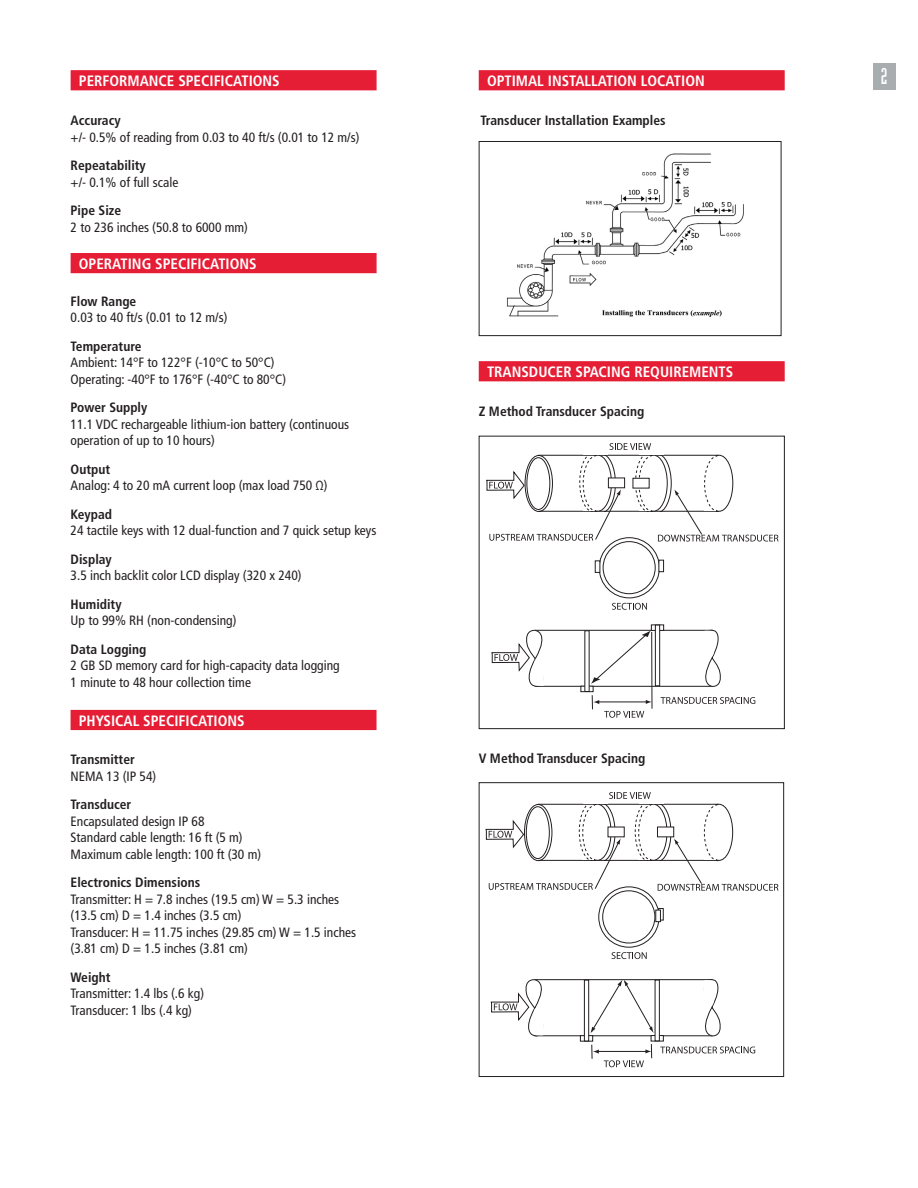
<style>
.page{position:relative;width:918px;height:1188px;background:#fff}
.page>*{position:absolute;margin:0;border:0;box-sizing:border-box;transform-origin:0 0}
.t1{font:22.5px "Industria Com Solid";color:#fff}
.t2{font:700 condensed 15px "Frutiger LT Std";color:#fff}
.t3{font:condensed 13.5px/16.5px "Frutiger LT Std";color:#231f20}
.t4{font:700 condensed 13.5px "Frutiger LT Std";color:#231f20}
</style>
<div class="page">
<img style="left:506px;top:153px;width:238px;height:164px">
<div style="left:479px;top:141px;width:302px;height:195px;border:1px solid #231f20"></div>
<div style="left:71px;top:70px;width:306px;height:20px;background:#e51d35;border:2px solid #e51d35"></div>
<div style="left:71px;top:253px;width:306px;height:20px;background:#e51d35"></div>
<div style="left:71px;top:710px;width:306px;height:20px;background:#e51d35"></div>
<svg style="left:599px;top:538px;width:60px;height:60px"></svg>
<div style="left:603px;top:542px;width:52px;height:52px;background:#fff;border-radius:50%"></div>
<div style="left:603px;top:541px;width:53px;height:53px;border:1px solid #231f20;border-radius:50%"></div>
<svg style="left:658px;top:560px;width:6px;height:12px"></svg>
<svg style="left:595px;top:560px;width:5px;height:13px"></svg>
<div style="left:535px;top:630px;width:178px;height:57px;border:1px solid #231f20"></div>
<svg style="left:580px;top:686px;width:14px;height:6px"></svg>
<svg style="left:584px;top:630px;width:6px;height:62px"></svg>
<svg style="left:651px;top:624px;width:13px;height:7px"></svg>
<svg style="left:655px;top:625px;width:5px;height:61px"></svg>
<svg style="left:591px;top:630px;width:60px;height:54px"></svg>
<svg style="left:491px;top:629px;width:60px;height:58px"></svg>
<svg style="left:697px;top:629px;width:24px;height:58px"></svg>
<svg style="left:612px;top:603px;width:35px;height:7px"></svg>
<svg style="left:486px;top:443px;width:293px;height:99px"></svg>
<svg style="left:661px;top:697px;width:94px;height:7px"></svg>
<svg style="left:592px;top:695px;width:59px;height:23px"></svg>
<hr style="left:651px;top:632px;width:1px;height:77px;background:#231f20">
<div style="left:479px;top:436px;width:306px;height:293px;border:1px solid #231f20"></div>
<svg style="left:599px;top:887px;width:60px;height:60px"></svg>
<div style="left:603px;top:891px;width:52px;height:52px;background:#fff;border-radius:50%"></div>
<div style="left:602px;top:890px;width:53px;height:53px;border:1px solid #231f20;border-radius:50%"></div>
<svg style="left:658px;top:908px;width:6px;height:13px"></svg>
<svg style="left:655px;top:910px;width:6px;height:12px"></svg>
<div style="left:534px;top:979px;width:179px;height:57px;border:1px solid #231f20"></div>
<svg style="left:580px;top:1035px;width:13px;height:7px"></svg>
<svg style="left:584px;top:980px;width:5px;height:61px"></svg>
<svg style="left:651px;top:1035px;width:13px;height:6px"></svg>
<svg style="left:655px;top:980px;width:5px;height:61px"></svg>
<svg style="left:590px;top:979px;width:64px;height:54px"></svg>
<svg style="left:490px;top:979px;width:61px;height:58px"></svg>
<svg style="left:696px;top:979px;width:25px;height:58px"></svg>
<svg style="left:612px;top:952px;width:35px;height:7px"></svg>
<svg style="left:485px;top:792px;width:293px;height:99px"></svg>
<svg style="left:660px;top:1047px;width:95px;height:6px"></svg>
<svg style="left:591px;top:1044px;width:61px;height:23px"></svg>
<div style="left:479px;top:782px;width:305px;height:295px;border:1px solid #231f20"></div>
<div style="left:479px;top:361px;width:306px;height:20px;background:#e51d35;border:2px solid #e51d35"></div>
<div style="left:873px;top:63px;width:23px;height:27px;background:#a8aeb0"></div>
<div style="left:479px;top:70px;width:306px;height:20px;background:#e51d35;border:2px solid #e51d35"></div>
<p class="t2" style="left:79px;top:72px;width:18px">Performance</p>
<p class="t2" style="left:178px;top:72px;width:16px">Specifications</p>
<p class="t4" style="left:71px;top:113px;width:52px">Accuracy</p>
<p class="t3" style="left:71px;top:129px;width:290px">+/- 0.5% of reading from 0.03 to 40 ft/s (0.01 to 12 m/s)</p>
<p class="t4" style="left:71px;top:158px;width:77px">Repeatability</p>
<p class="t3" style="left:71px;top:174px;width:109px">+/- 0.1% of full scale</p>
<p class="t4" style="left:71px;top:203px;width:52px">Pipe Size</p>
<p class="t3" style="left:71px;top:219px;width:179px">2 to 236 inches (50.8 to 6000 mm)</p>
<p class="t2" style="left:79px;top:255px;width:18px">Operatin</p>
<p class="t2" style="left:142px;top:255px;width:30px">g Specifications</p>
<p class="t4" style="left:71px;top:293px;width:67px">Flow Range</p>
<p class="t3" style="left:71px;top:310px;width:158px">0.03 to 40 ft/s (0.01 to 12 m/s)</p>
<p class="t4" style="left:71px;top:338px;width:73px">Temperature</p>
<p class="t3" style="left:71px;top:355px;width:217px">Ambient: 14°F to 122°F (-10°C to 50°C)<br>Operating: -40°F to 176°F (-40°C to 80°C)</p>
<p class="t4" style="left:71px;top:400px;width:78px">Power Supply</p>
<p class="t3" style="left:71px;top:416px;width:280px">11.1 VDC rechargeable lithium-ion battery (continuous operation of up to 10 hours)</p>
<p class="t4" style="left:71px;top:461px;width:41px">Output</p>
<p class="t3" style="left:71px;top:477px;width:259px">Analog: 4 to 20 mA current loop (max load 750 Ω)</p>
<p class="t4" style="left:71px;top:506px;width:43px">Keypad</p>
<p class="t3" style="left:71px;top:522px;width:307px">24 tactile keys with 12 dual-function and 7 quick setup keys</p>
<p class="t4" style="left:71px;top:551px;width:43px">Display</p>
<p class="t3" style="left:71px;top:567px;width:232px">3.5 inch backlit color LCD display (320 x 240)</p>
<p class="t4" style="left:71px;top:596px;width:53px">Humidity</p>
<p class="t3" style="left:71px;top:612px;width:167px">Up to 99% RH (non-condensing)</p>
<p class="t4" style="left:71px;top:641px;width:77px">Data Logging</p>
<p class="t3" style="left:71px;top:657px;width:271px">2 GB SD memory card for high-capacity data logging<br>1 minute to 48 hour collection time</p>
<p class="t2" style="left:79px;top:712px;width:81px">PHYSICAL Specifications</p>
<p class="t4" style="left:71px;top:752px;width:66px">Transmitter</p>
<p class="t3" style="left:71px;top:768px;width:87px">NEMA 13 (IP 54)</p>
<p class="t4" style="left:71px;top:797px;width:62px">Transducer</p>
<p class="t3" style="left:71px;top:813px;width:192px">Encapsulated design IP 68<br>Standard cable length: 16 ft (5 m)<br>Maximum cable length: 100 ft (30 m)</p>
<p class="t4" style="left:71px;top:875px;width:131px">Electronics Dimensions</p>
<p class="t3" style="left:71px;top:891px;width:287px">Transmitter: H = 7.8 inches (19.5 cm) W = 5.3 inches (13.5 cm) D = 1.4 inches (3.5 cm)<br>Transducer: H = 11.75 inches (29.85 cm) W = 1.5 inches (3.81 cm) D = 1.5 inches (3.81 cm)</p>
<p class="t4" style="left:71px;top:969px;width:41px">Weight</p>
<p class="t3" style="left:71px;top:985px;width:135px">Transmitter: 1.4 lbs (.6 kg)<br>Transducer: 1 lbs (.4 kg)</p>
<p class="t2" style="left:487px;top:72px;width:219px">OPTIMAL INSTALLATION LOCATION</p>
<h1 class="t1" style="left:881px;top:64px;width:8px">2</h1>
<p class="t4" style="left:481px;top:112px;width:187px">Transducer Installation Examples</p>
<p class="t2" style="left:487px;top:363px;width:17px">Transducer</p>
<p class="t2" style="left:576px;top:363px;width:9px">spacin</p>
<p class="t2" style="left:621px;top:363px;width:49px">g requirements</p>
<p class="t4" style="left:479px;top:404px;width:167px">Z Method Transducer Spacing</p>
<p class="t4" style="left:479px;top:751px;width:168px">V Method Transducer Spacing</p>
</div>
